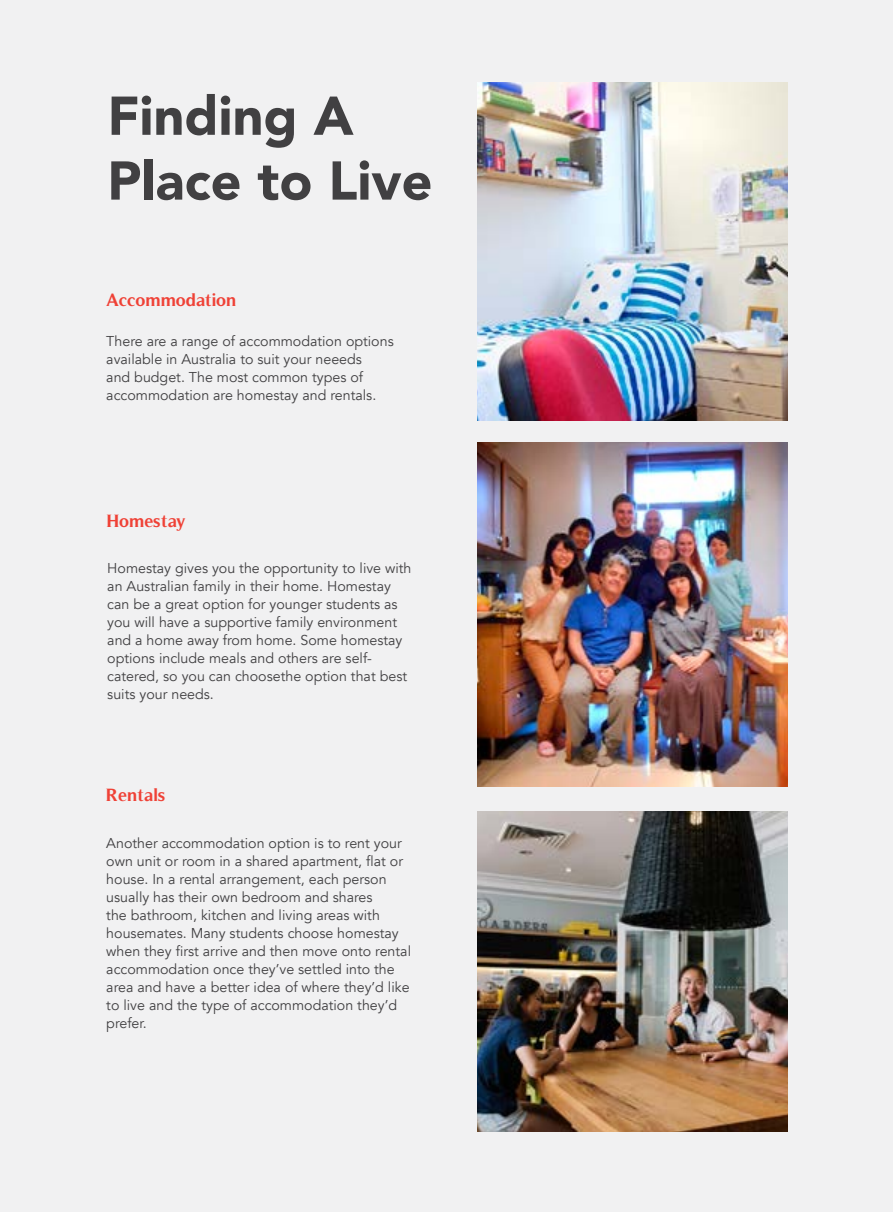
<style>
.page{position:relative;width:893px;height:1212px;background:#f1f1f2}
.page>*{position:absolute;margin:0;border:0;box-sizing:border-box;transform-origin:0 0}
.t1{font:900 54px/64.8px "Avenir";color:#414042}
.t2{font:700 18px "Timeless";color:#ef4136}
.t3{font:14.25px/18px "Avenir";color:#414042}
</style>
<div class="page">
<img style="left:477px;top:82px;width:311px;height:338px">
<img style="left:478px;top:811px;width:310px;height:320px">
<img style="left:477px;top:443px;width:311px;height:343px">
<h1 class="t1" style="left:107px;top:82px;width:327px">Finding A<br>Place to Live</h1>
<p class="t2" style="left:106px;top:289px;width:132px">Accommodation</p>
<p class="t3" style="left:106px;top:332px;width:289px">There are a range of accommodation options available in Australia to suit your neeeds<br>and budget. The most common types of accommodation are homestay and rentals.</p>
<p class="t2" style="left:107px;top:510px;width:81px">Homestay</p>
<p class="t3" style="left:107px;top:559px;width:306px">Homestay gives you the opportunity to live with an Australian family in their home. Homestay can be a great option for younger students as you will have a supportive family environment and a home away from home. Some homestay options include meals and others are self&shy;catered, so you can choosethe option that best suits your needs.</p>
<p class="t2" style="left:106px;top:784px;width:61px">Rentals</p>
<p class="t3" style="left:106px;top:834px;width:306px">Another accommodation option is to rent your own unit or room in a shared apartment, flat or house. In a rental arrangement, each person usually has their own bedroom and shares<br>the bathroom, kitchen and living areas with housemates. Many students choose homestay when they first arrive and then move onto rental accommodation once they’ve settled into the area and have a better idea of where they’d like to live and the type of accommodation they’d prefer.</p>
</div>
